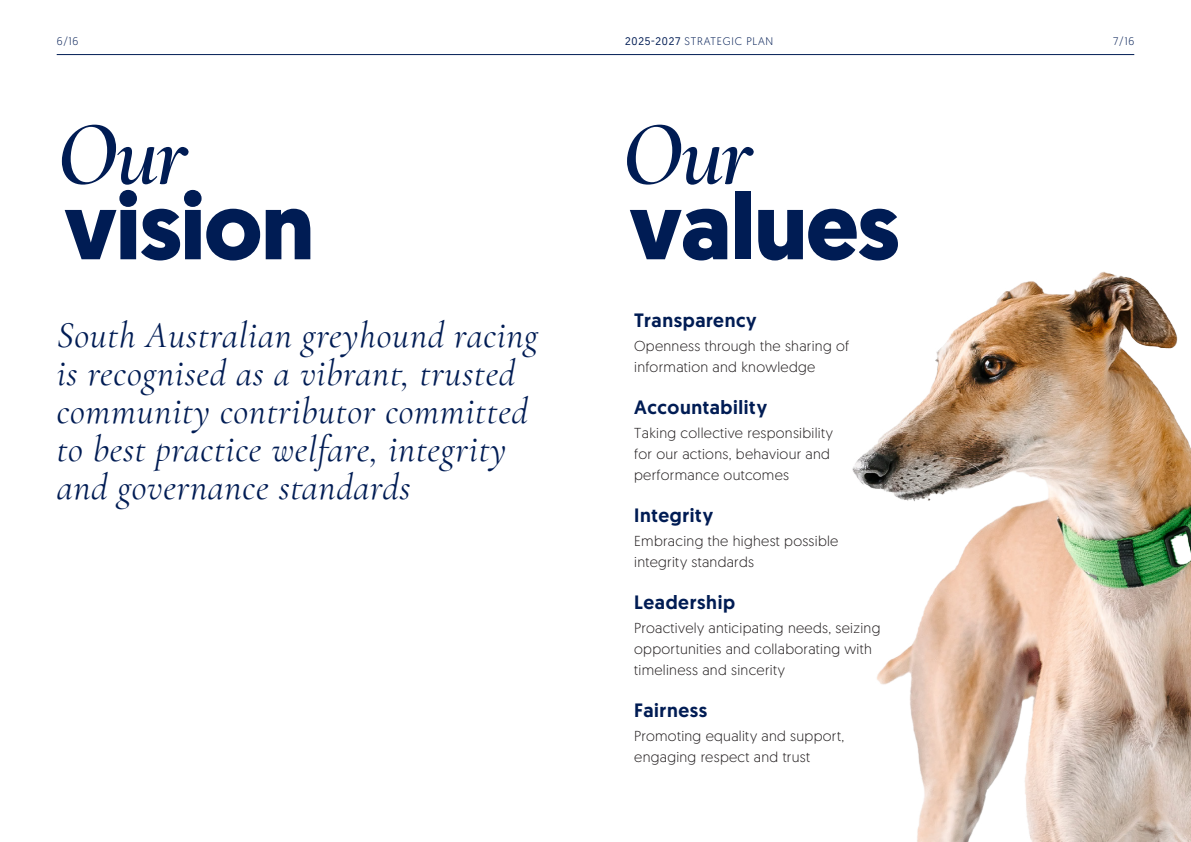
<style>
.page{position:relative;width:1191px;height:842px;background:#fff}
.page>*{position:absolute;margin:0;border:0;box-sizing:border-box;transform-origin:0 0}
.t1{font:700 94px "Geomanist";letter-spacing:-.01em;color:#001c54}
.t2{font:italic 600 92.5px "Cormorant Garamond";letter-spacing:-.03em;color:#001c54}
.Bodycopy{font:italic 36.8px/38px "Cormorant Garamond";letter-spacing:.02em;color:#001c54}
.Bodycopy-2{font:500 19.3px "Geomanist";letter-spacing:.03em;color:#001c54}
.Bodycopy-3{font:300 14.4px/21.1px "Geomanist";letter-spacing:.02em;color:#231f20}
.t3{font:300 11px "Geomanist";letter-spacing:.065em;color:#001c54}
.s1{font-weight:400}
</style>
<div class="page">
<hr style="left:57px;top:54px;width:1077px;height:1px;background:#001c54">
<img style="left:852px;top:272px;width:339px;height:570px">
<p class="t3" style="left:57px;top:34px;width:23px">6/16</p>
<p class="t3" style="left:625px;top:34px;width:149px"><span class="s1">2025-2027</span> STRATEGIC PLAN</p>
<p class="t3" style="left:1113px;top:34px;width:23px">7/16</p>
<p class="t2" style="left:57px;top:98px;width:133px">Our</p>
<p class="t2" style="left:622px;top:98px;width:133px">Our</p>
<p class="t1" style="left:64px;top:164px;width:252px">vision</p>
<p class="t1" style="left:629px;top:164px;width:271px">values</p>
<p class="Bodycopy" style="left:57px;top:317px;width:483px">South Australian greyhound racing is recognised as a vibrant, trusted community contributor committed to best practice welfare, integrity and governance standards</p>
<p class="Bodycopy-2" style="left:634px;top:307px;width:124px">Transparency</p>
<p class="Bodycopy-3" style="left:634px;top:335px;width:216px">Openness through the sharing of information and knowledge</p>
<p class="Bodycopy-2" style="left:634px;top:395px;width:135px">Accountability</p>
<p class="Bodycopy-3" style="left:634px;top:422px;width:200px">Taking collective responsibility for our actions, behaviour and performance outcomes</p>
<p class="Bodycopy-2" style="left:634px;top:503px;width:81px">Integrity</p>
<p class="Bodycopy-3" style="left:634px;top:530px;width:206px">Embracing the highest possible integrity standards</p>
<p class="Bodycopy-2" style="left:634px;top:590px;width:102px">Leadership</p>
<p class="Bodycopy-3" style="left:634px;top:617px;width:248px">Proactively anticipating needs, seizing opportunities and collaborating with timeliness and sincerity</p>
<p class="Bodycopy-2" style="left:634px;top:698px;width:75px">Fairness</p>
<p class="Bodycopy-3" style="left:634px;top:725px;width:211px">Promoting equality and support, engaging respect and trust</p>
</div>
